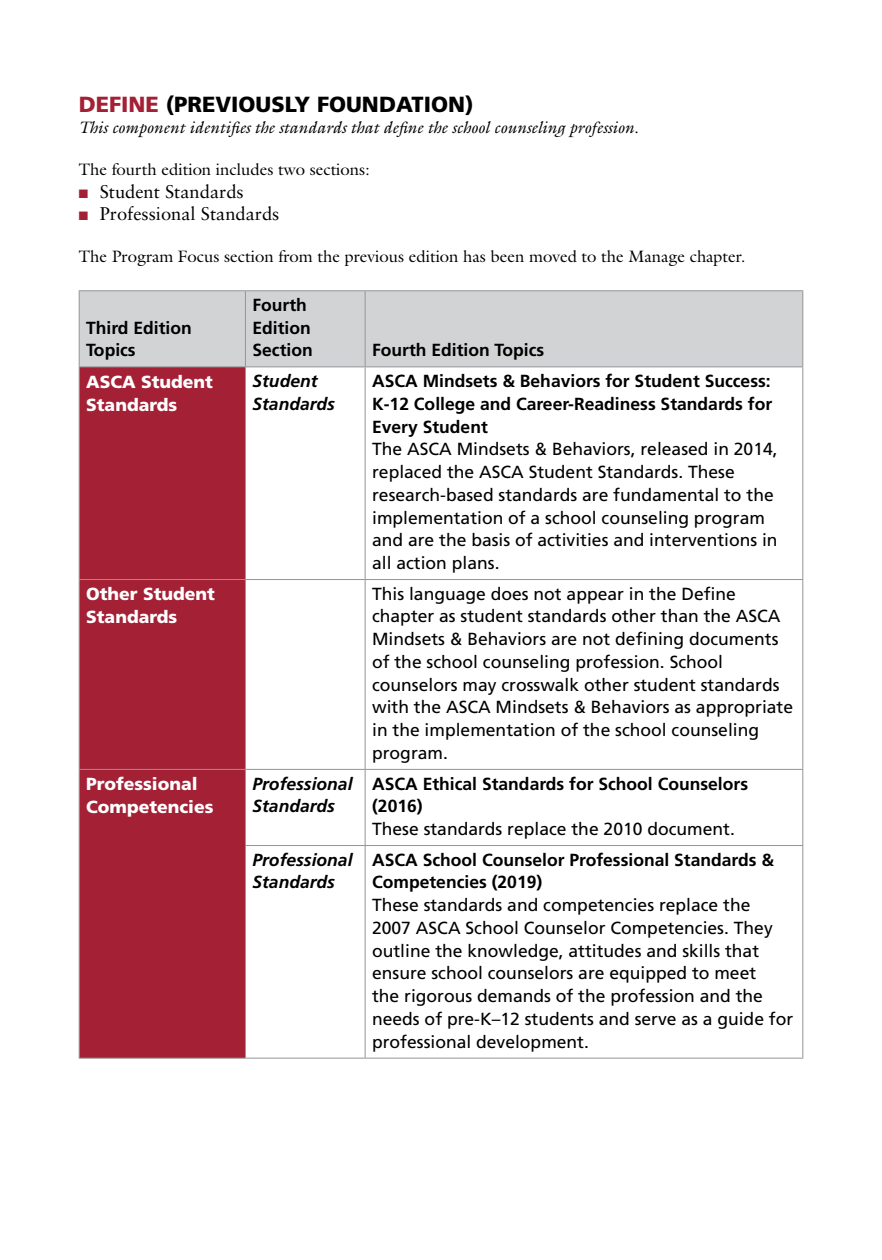
<style>
.page{position:relative;width:882px;height:1260px;background:#fff}
.page>*{position:absolute;margin:0;border:0;box-sizing:border-box;transform-origin:0 0}
.Subhead_Major{font:900 21.88px "Frutiger";color:#000}
.t1{font:18.38px "Sabon";color:#000}
.Table_Text{font:17.5px/22.8px "Frutiger";color:#000}
.Table_Text-2{font:700 17.5px/22.8px "Frutiger";color:#000}
.Table_Text-3{font:900 17.5px/22.8px "Frutiger";color:#fff}
.Table_Text-4{font:italic 700 17.5px/22.8px "Frutiger";color:#000}
.Body_Text{font:16.62px "Galliard";color:#000}
.Body_Text-2{font:italic 16.62px "Galliard";color:#000}
.s1{color:#a32035}
</style>
<div class="page">
<div style="left:80px;top:291px;width:722px;height:75px;background:#d1d3d4"></div>
<div style="left:80px;top:367px;width:165px;height:691px;background:#a32035"></div>
<hr style="left:79px;top:290px;width:166px;height:1px;background:#939598">
<hr style="left:79px;top:291px;width:1px;height:75px;background:#939598">
<hr style="left:245px;top:290px;width:120px;height:1px;background:#939598">
<hr style="left:245px;top:291px;width:1px;height:75px;background:#939598">
<hr style="left:365px;top:290px;width:438px;height:1px;background:#939598">
<hr style="left:365px;top:291px;width:1px;height:75px;background:#939598">
<hr style="left:802px;top:291px;width:1px;height:75px;background:#939598">
<hr style="left:79px;top:366px;width:166px;height:1px;background:#939598">
<hr style="left:79px;top:367px;width:1px;height:212px;background:#939598">
<hr style="left:245px;top:366px;width:120px;height:1px;background:#939598">
<hr style="left:245px;top:367px;width:1px;height:212px;background:#939598">
<hr style="left:365px;top:366px;width:438px;height:1px;background:#939598">
<hr style="left:365px;top:367px;width:1px;height:212px;background:#939598">
<hr style="left:802px;top:367px;width:1px;height:212px;background:#939598">
<hr style="left:79px;top:579px;width:166px;height:1px;background:#939598">
<hr style="left:79px;top:580px;width:1px;height:189px;background:#939598">
<hr style="left:245px;top:579px;width:120px;height:1px;background:#939598">
<hr style="left:245px;top:580px;width:1px;height:189px;background:#939598">
<hr style="left:365px;top:579px;width:438px;height:1px;background:#939598">
<hr style="left:365px;top:580px;width:1px;height:189px;background:#939598">
<hr style="left:802px;top:580px;width:1px;height:189px;background:#939598">
<hr style="left:79px;top:769px;width:166px;height:1px;background:#939598">
<hr style="left:79px;top:770px;width:1px;height:76px;background:#939598">
<hr style="left:245px;top:769px;width:120px;height:1px;background:#939598">
<hr style="left:245px;top:770px;width:1px;height:75px;background:#939598">
<hr style="left:365px;top:769px;width:438px;height:1px;background:#939598">
<hr style="left:365px;top:770px;width:1px;height:75px;background:#939598">
<hr style="left:802px;top:770px;width:1px;height:75px;background:#939598">
<hr style="left:79px;top:846px;width:1px;height:212px;background:#939598">
<hr style="left:245px;top:845px;width:120px;height:1px;background:#939598">
<hr style="left:245px;top:846px;width:1px;height:212px;background:#939598">
<hr style="left:365px;top:845px;width:438px;height:1px;background:#939598">
<hr style="left:365px;top:846px;width:1px;height:212px;background:#939598">
<hr style="left:802px;top:846px;width:1px;height:212px;background:#939598">
<hr style="left:79px;top:1058px;width:166px;height:1px;background:#939598">
<hr style="left:245px;top:1058px;width:120px;height:1px;background:#939598">
<hr style="left:365px;top:1058px;width:438px;height:1px;background:#939598">
<p class="Subhead_Major" style="left:79px;top:91px;width:396px"><span class="s1">DEFINE</span> (PREVIOUSLY FOUNDATION)</p>
<p class="Body_Text-2" style="left:79px;top:117px;width:561px">This component identifies the standards that define the school counseling profession.</p>
<p class="Body_Text" style="left:79px;top:159px;width:293px">The fourth edition includes two sections:</p>
<p class="t1" style="left:79px;top:180px;width:166px"><span class="s1">■</span> Student Standards</p>
<p class="t1" style="left:79px;top:203px;width:202px"><span class="s1">■</span> Professional Standards</p>
<p class="Body_Text" style="left:79px;top:246px;width:668px">The Program Focus section from the previous edition has been moved to the Manage chapter.</p>
<p class="Table_Text-2" style="left:86px;top:316px;width:107px">Third Edition</p>
<p class="Table_Text-2" style="left:86px;top:339px;width:51px">Topics</p>
<p class="Table_Text-2" style="left:252px;top:294px;width:62px">Fourth<br>Edition<br>Section</p>
<p class="Table_Text-2" style="left:372px;top:339px;width:174px">Fourth Edition Topics</p>
<p class="Table_Text-3" style="left:86px;top:370px;width:128px">ASCA Student<br>Standards</p>
<p class="Table_Text-4" style="left:252px;top:370px;width:84px">Student<br>Standards</p>
<p class="Table_Text-2" style="left:372px;top:370px;width:402px;text-align:justify">ASCA Mindsets &amp; Behaviors for Student Success:<br>K-12 College and Career-Readiness Standards for Every Student</p>
<p class="Table_Text" style="left:372px;top:438px;width:407px">The ASCA Mindsets &amp; Behaviors, released in 2014, replaced the ASCA Student Standards. These research-based standards are fundamental to the implementation of a school counseling program and are the basis of activities and interventions in all action plans.</p>
<p class="Table_Text-3" style="left:86px;top:583px;width:130px">Other Student<br>Standards</p>
<p class="Table_Text" style="left:372px;top:582px;width:423px">This language does not appear in the Define chapter as student standards other than the ASCA Mindsets &amp; Behaviors are not defining documents of the school counseling profession. School counselors may crosswalk other student standards with the ASCA Mindsets &amp; Behaviors as appropriate in the implementation of the school counseling program.</p>
<p class="Table_Text-3" style="left:86px;top:773px;width:129px">Professional<br>Competencies</p>
<p class="Table_Text-4" style="left:252px;top:772px;width:102px">Professional<br>Standards</p>
<p class="Table_Text-2" style="left:372px;top:772px;width:377px">ASCA Ethical Standards for School Counselors (2016)</p>
<p class="Table_Text" style="left:372px;top:818px;width:364px">These standards replace the 2010 document.</p>
<p class="Table_Text-4" style="left:252px;top:848px;width:102px">Professional<br>Standards</p>
<p class="Table_Text-2" style="left:372px;top:848px;width:403px">ASCA School Counselor Professional Standards &amp;<br>Competencies (2019)</p>
<p class="Table_Text" style="left:372px;top:894px;width:423px">These standards and competencies replace the 2007 ASCA School Counselor Competencies. They outline the knowledge, attitudes and skills that ensure school counselors are equipped to meet<br>the rigorous demands of the profession and the needs of pre-K–12 students and serve as a guide for professional development.</p>
</div>
